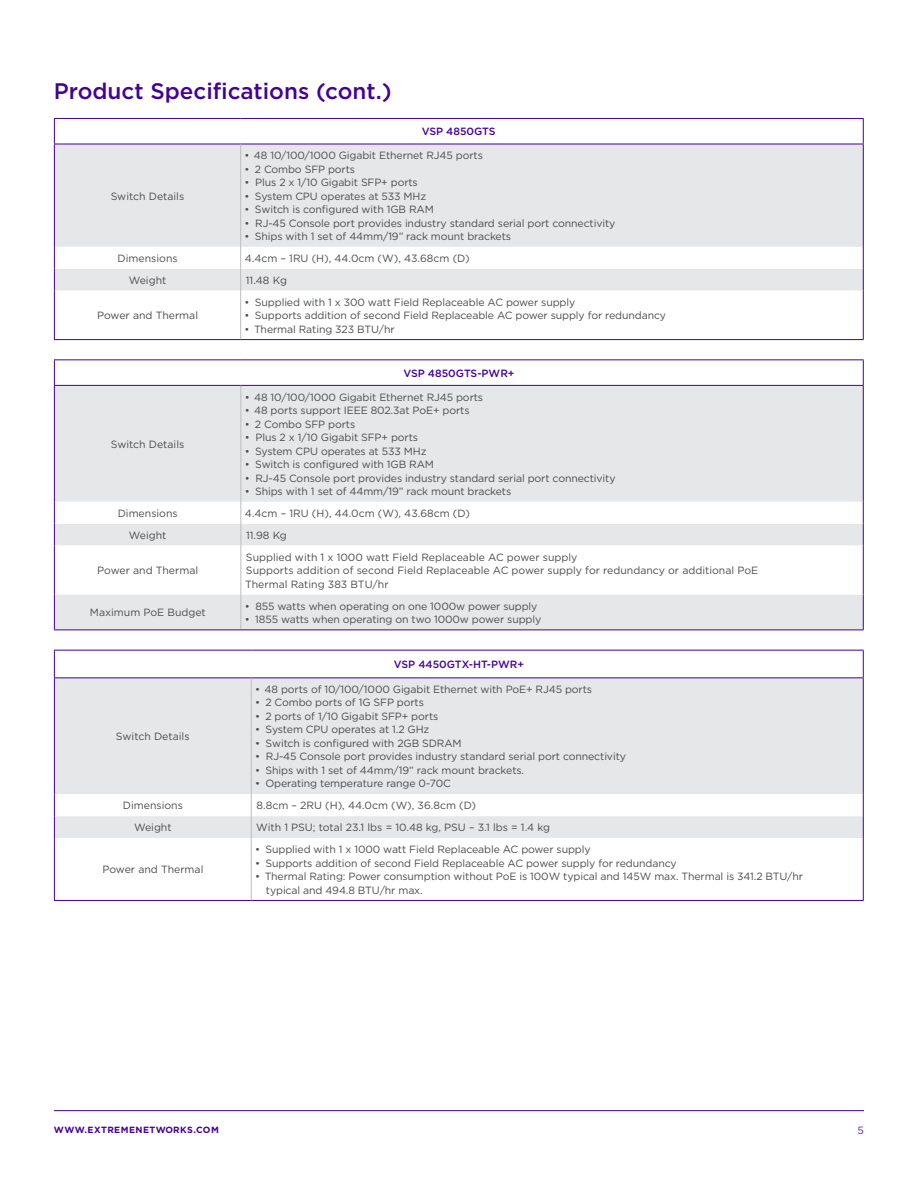
<style>
.page{position:relative;width:918px;height:1188px;background:#fff}
.page>*{position:absolute;margin:0;border:0;box-sizing:border-box;transform-origin:0 0}
.Body{font:500 22.5px "Gotham";color:#409}
.Table_Body_Copy_Left{font:10.5px/13.5px "Gotham";letter-spacing:-.01em;color:#4b4c4d}
.Table_Body_Copy{font:10.5px "Gotham";color:#4b4c4d}
.Table_-_Subhead_Reve{font:500 10.5px "Gotham";color:#409}
.t1{font:10.5px "Gotham";color:#6026a8}
.t2{font:700 9px "Gotham";letter-spacing:.05em;color:#409}
</style>
<div class="page">
<hr style="left:54px;top:1110px;width:810px;height:1px;background:#409">
<div style="left:55px;top:145px;width:808px;height:102px;background:#e6e7e9"></div>
<svg style="left:55px;top:247px;width:808px;height:92px"></svg>
<hr style="left:54px;top:144px;width:187px;height:1px;background:#409">
<hr style="left:241px;top:144px;width:623px;height:1px;background:#409">
<hr style="left:240px;top:144px;width:1px;height:103px;background:#bcbdc0">
<svg style="left:240px;top:247px;width:1px;height:44px"></svg>
<hr style="left:240px;top:291px;width:1px;height:48px;background:#bcbdc0">
<hr style="left:54px;top:118px;width:187px;height:1px;background:#409">
<svg style="left:54px;top:119px;width:1px;height:25px"></svg>
<hr style="left:241px;top:118px;width:623px;height:1px;background:#409">
<svg style="left:863px;top:119px;width:1px;height:25px"></svg>
<hr style="left:54px;top:144px;width:1px;height:103px;background:#409">
<hr style="left:863px;top:144px;width:1px;height:103px;background:#409">
<svg style="left:54px;top:247px;width:1px;height:44px"></svg>
<svg style="left:863px;top:247px;width:1px;height:44px"></svg>
<hr style="left:54px;top:291px;width:1px;height:48px;background:#409">
<hr style="left:863px;top:291px;width:1px;height:48px;background:#409">
<hr style="left:54px;top:339px;width:187px;height:1px;background:#409">
<hr style="left:241px;top:339px;width:623px;height:1px;background:#409">
<div style="left:55px;top:386px;width:808px;height:244px;background:#e6e7e9"></div>
<svg style="left:55px;top:502px;width:808px;height:92px"></svg>
<hr style="left:54px;top:385px;width:187px;height:1px;background:#409">
<hr style="left:241px;top:385px;width:623px;height:1px;background:#409">
<hr style="left:240px;top:386px;width:1px;height:116px;background:#bcbdc0">
<svg style="left:240px;top:502px;width:1px;height:44px"></svg>
<hr style="left:240px;top:546px;width:1px;height:48px;background:#bcbdc0">
<hr style="left:240px;top:594px;width:1px;height:36px;background:#bcbdc0">
<hr style="left:54px;top:359px;width:187px;height:1px;background:#409">
<svg style="left:54px;top:360px;width:1px;height:25px"></svg>
<hr style="left:241px;top:359px;width:623px;height:1px;background:#409">
<svg style="left:863px;top:360px;width:1px;height:25px"></svg>
<hr style="left:54px;top:386px;width:1px;height:116px;background:#409">
<hr style="left:863px;top:386px;width:1px;height:116px;background:#409">
<svg style="left:54px;top:502px;width:1px;height:44px"></svg>
<svg style="left:863px;top:502px;width:1px;height:44px"></svg>
<hr style="left:54px;top:546px;width:1px;height:48px;background:#409">
<hr style="left:863px;top:546px;width:1px;height:48px;background:#409">
<hr style="left:54px;top:594px;width:1px;height:36px;background:#409">
<hr style="left:863px;top:594px;width:1px;height:36px;background:#409">
<hr style="left:54px;top:630px;width:187px;height:1px;background:#409">
<hr style="left:241px;top:630px;width:623px;height:1px;background:#409">
<div style="left:55px;top:678px;width:808px;height:116px;background:#e6e7e9"></div>
<svg style="left:55px;top:794px;width:808px;height:106px"></svg>
<hr style="left:54px;top:677px;width:197px;height:1px;background:#409">
<hr style="left:251px;top:677px;width:613px;height:1px;background:#409">
<hr style="left:251px;top:678px;width:1px;height:116px;background:#bcbdc0">
<svg style="left:251px;top:794px;width:1px;height:44px"></svg>
<hr style="left:251px;top:838px;width:1px;height:62px;background:#bcbdc0">
<hr style="left:54px;top:650px;width:197px;height:1px;background:#409">
<svg style="left:54px;top:651px;width:1px;height:26px"></svg>
<hr style="left:251px;top:650px;width:613px;height:1px;background:#409">
<svg style="left:863px;top:651px;width:1px;height:26px"></svg>
<hr style="left:54px;top:678px;width:1px;height:116px;background:#409">
<hr style="left:863px;top:678px;width:1px;height:116px;background:#409">
<svg style="left:54px;top:794px;width:1px;height:44px"></svg>
<svg style="left:863px;top:794px;width:1px;height:44px"></svg>
<hr style="left:54px;top:838px;width:1px;height:62px;background:#409">
<hr style="left:863px;top:838px;width:1px;height:62px;background:#409">
<hr style="left:54px;top:900px;width:197px;height:1px;background:#409">
<hr style="left:251px;top:900px;width:613px;height:1px;background:#409">
<p class="Body" style="left:54px;top:76px;width:339px">Product Specifications (cont.)</p>
<p class="Table_-_Subhead_Reve" style="left:422px;top:125px;width:75px">VSP 4850GTS</p>
<p class="Table_Body_Copy" style="left:111px;top:189px;width:75px">Switch Details</p>
<p class="Table_Body_Copy_Left" style="left:245px;top:148px;width:240px">• 48 10/100/1000 Gigabit Ethernet RJ45 ports</p>
<p class="Table_Body_Copy_Left" style="left:245px;top:162px;width:112px">• 2 Combo SFP ports</p>
<p class="Table_Body_Copy_Left" style="left:245px;top:175px;width:175px">• Plus 2 x 1/10 Gigabit SFP+ ports</p>
<p class="Table_Body_Copy_Left" style="left:245px;top:189px;width:183px">• System CPU operates at 533 MHz</p>
<p class="Table_Body_Copy_Left" style="left:245px;top:202px;width:191px">• Switch is configured with 1GB RAM</p>
<p class="Table_Body_Copy_Left" style="left:245px;top:216px;width:372px">• RJ-45 Console port provides industry standard serial port connectivity</p>
<p class="Table_Body_Copy_Left" style="left:245px;top:229px;width:268px">• Ships with 1 set of 44mm/19” rack mount brackets</p>
<p class="Table_Body_Copy" style="left:118px;top:252px;width:62px">Dimensions</p>
<p class="Table_Body_Copy_Left" style="left:245px;top:251px;width:226px">4.4cm – 1RU (H), 44.0cm (W), 43.68cm (D)</p>
<p class="Table_Body_Copy" style="left:129px;top:274px;width:39px">Weight</p>
<p class="Table_Body_Copy_Left" style="left:246px;top:273px;width:43px">11.48 Kg</p>
<p class="Table_Body_Copy" style="left:97px;top:309px;width:102px">Power and Thermal</p>
<p class="Table_Body_Copy_Left" style="left:245px;top:295px;width:332px">• Supplied with 1 x 300 watt Field Replaceable AC power supply</p>
<p class="Table_Body_Copy_Left" style="left:245px;top:309px;width:423px">• Supports addition of second Field Replaceable AC power supply for redundancy</p>
<p class="Table_Body_Copy_Left" style="left:245px;top:322px;width:152px">• Thermal Rating 323 BTU/hr</p>
<p class="Table_-_Subhead_Reve" style="left:403px;top:366px;width:113px">VSP 4850GTS-PWR+</p>
<p class="Table_Body_Copy" style="left:111px;top:437px;width:75px">Switch Details</p>
<p class="Table_Body_Copy_Left" style="left:245px;top:390px;width:240px">• 48 10/100/1000 Gigabit Ethernet RJ45 ports</p>
<p class="Table_Body_Copy_Left" style="left:245px;top:403px;width:226px">• 48 ports support IEEE 802.3at PoE+ ports</p>
<p class="Table_Body_Copy_Left" style="left:245px;top:417px;width:112px">• 2 Combo SFP ports</p>
<p class="Table_Body_Copy_Left" style="left:245px;top:430px;width:175px">• Plus 2 x 1/10 Gigabit SFP+ ports</p>
<p class="Table_Body_Copy_Left" style="left:245px;top:444px;width:183px">• System CPU operates at 533 MHz</p>
<p class="Table_Body_Copy_Left" style="left:245px;top:457px;width:191px">• Switch is configured with 1GB RAM</p>
<p class="Table_Body_Copy_Left" style="left:245px;top:471px;width:372px">• RJ-45 Console port provides industry standard serial port connectivity</p>
<p class="Table_Body_Copy_Left" style="left:245px;top:484px;width:268px">• Ships with 1 set of 44mm/19” rack mount brackets</p>
<p class="Table_Body_Copy" style="left:118px;top:507px;width:62px">Dimensions</p>
<p class="Table_Body_Copy_Left" style="left:245px;top:506px;width:226px">4.4cm – 1RU (H), 44.0cm (W), 43.68cm (D)</p>
<p class="Table_Body_Copy" style="left:129px;top:528px;width:39px">Weight</p>
<p class="Table_Body_Copy_Left" style="left:246px;top:528px;width:42px">11.98 Kg</p>
<p class="Table_Body_Copy" style="left:97px;top:564px;width:102px">Power and Thermal</p>
<p class="Table_Body_Copy_Left" style="left:246px;top:550px;width:333px">Supplied with 1 x 1000 watt Field Replaceable AC power supply</p>
<p class="Table_Body_Copy_Left" style="left:246px;top:564px;width:514px">Supports addition of second Field Replaceable AC power supply for redundancy or additional PoE</p>
<p class="Table_Body_Copy_Left" style="left:245px;top:577px;width:145px">Thermal Rating 383 BTU/hr</p>
<p class="Table_Body_Copy" style="left:90px;top:606px;width:117px">Maximum PoE Budget</p>
<p class="Table_Body_Copy" style="left:116px;top:730px;width:75px">Switch Details</p>
<p class="Table_Body_Copy_Left" style="left:245px;top:599px;width:294px">• 855 watts when operating on one 1000w power supply</p>
<p class="Table_Body_Copy_Left" style="left:245px;top:612px;width:298px">• 1855 watts when operating on two 1000w power supply</p>
<p class="Table_-_Subhead_Reve" style="left:394px;top:658px;width:132px">VSP 4450GTX-HT-PWR+</p>
<p class="Table_Body_Copy_Left" style="left:255px;top:682px;width:338px">• 48 ports of 10/100/1000 Gigabit Ethernet with PoE+ RJ45 ports</p>
<p class="Table_Body_Copy_Left" style="left:255px;top:696px;width:170px">• 2 Combo ports of 1G SFP ports</p>
<p class="Table_Body_Copy_Left" style="left:255px;top:709px;width:185px">• 2 ports of 1/10 Gigabit SFP+ ports</p>
<p class="Table_Body_Copy_Left" style="left:255px;top:723px;width:176px">• System CPU operates at 1.2 GHz</p>
<p class="Table_Body_Copy_Left" style="left:255px;top:736px;width:208px">• Switch is configured with 2GB SDRAM</p>
<p class="Table_Body_Copy_Left" style="left:255px;top:750px;width:372px">• RJ-45 Console port provides industry standard serial port connectivity</p>
<p class="Table_Body_Copy_Left" style="left:255px;top:763px;width:271px">• Ships with 1 set of 44mm/19” rack mount brackets.</p>
<p class="Table_Body_Copy_Left" style="left:255px;top:777px;width:197px">• Operating temperature range 0-70C</p>
<p class="Table_Body_Copy" style="left:123px;top:799px;width:62px">Dimensions</p>
<p class="Table_Body_Copy_Left" style="left:257px;top:799px;width:221px">8.8cm – 2RU (H), 44.0cm (W), 36.8cm (D)</p>
<p class="Table_Body_Copy" style="left:134px;top:821px;width:39px">Weight</p>
<p class="Table_Body_Copy_Left" style="left:256px;top:821px;width:295px">With 1 PSU; total 23.1 lbs = 10.48 kg, PSU – 3.1 lbs = 1.4 kg</p>
<p class="Table_Body_Copy" style="left:102px;top:863px;width:102px">Power and Thermal</p>
<p class="Table_Body_Copy_Left" style="left:255px;top:843px;width:337px">• Supplied with 1 x 1000 watt Field Replaceable AC power supply</p>
<p class="Table_Body_Copy_Left" style="left:255px;top:856px;width:423px">• Supports addition of second Field Replaceable AC power supply for redundancy</p>
<p class="Table_Body_Copy_Left" style="left:266px;top:870px;width:539px;text-indent:-11px">• Thermal Rating: Power consumption without PoE is 100W typical and 145W max. Thermal is 341.2 BTU/hr typical and 494.8 BTU/hr max.</p>
<p class="t2" style="left:54px;top:1124px;width:166px">WWW.EXTREMENETWORKS.COM</p>
<p class="t1" style="left:858px;top:1124px;width:8px">5</p>
</div>
